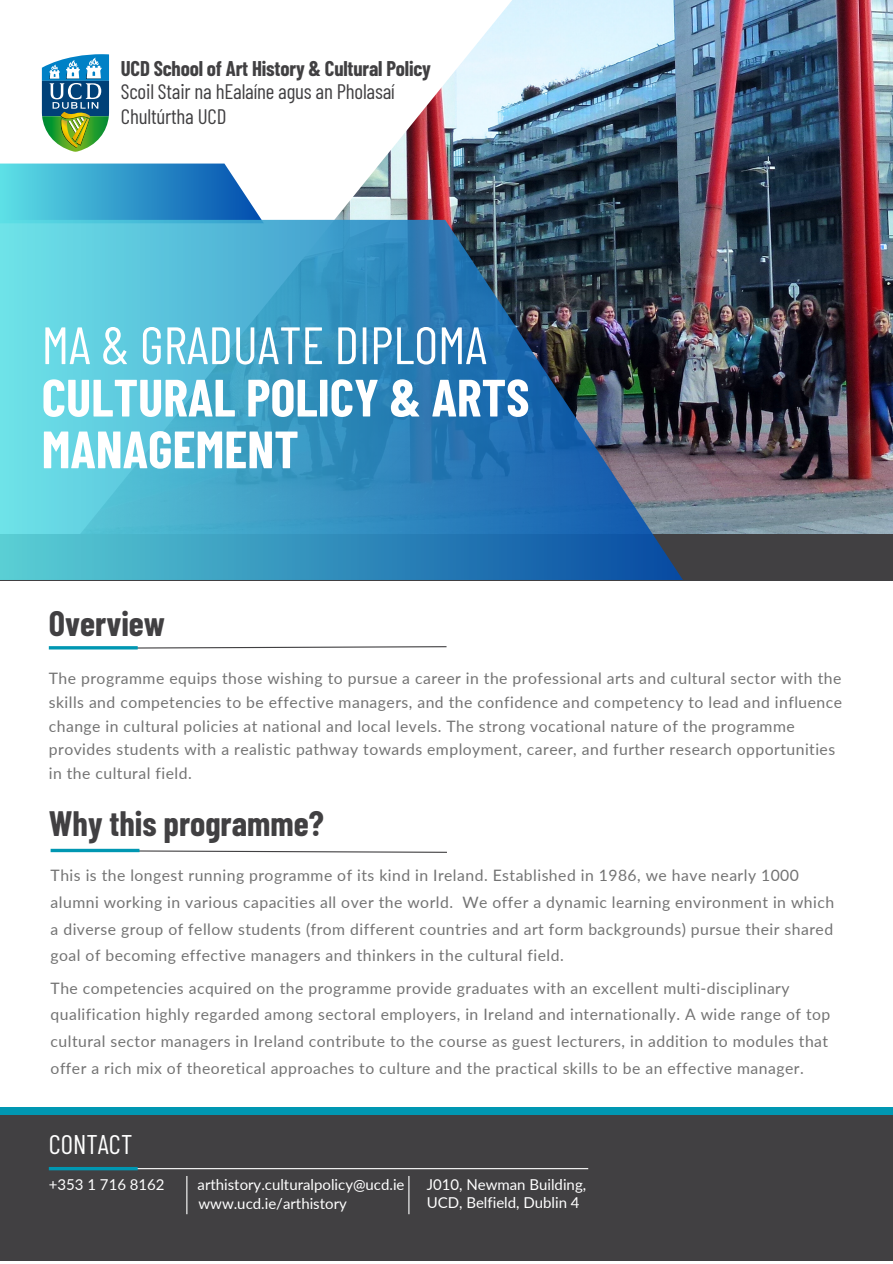
<style>
.page{position:relative;width:893px;height:1264px;background:#fff}
.page>*{position:absolute;margin:0;border:0;box-sizing:border-box;transform-origin:0 0}
.t1{font:700 52.5px/51.8px "Barlow Condensed";color:#fff}
.t2{font:52.5px "Barlow Condensed";color:#fff}
.t3{font:700 34.5px "Barlow Condensed";color:#414042}
.t4{font:27px "Barlow Condensed";color:#fff}
.t5{font:21px/24.8px "Barlow Condensed";letter-spacing:-.01em;color:#414042}
.t6{font:700 20.85px "Barlow Condensed";letter-spacing:-.01em;color:#414042}
.t7{font:15.75px/26.5px "Lato";letter-spacing:.03em;color:#737373}
.t8{font:15px "Lato";color:#fff}
</style>
<div class="page">
<img style="left:109px;top:0;width:783px;height:535px">
<svg style="left:0;top:163px;width:264px;height:57px;background:#44a4d0"></svg>
<div style="left:0;top:535px;width:892px;height:46px;background:#414042"></div>
<svg style="left:0;top:220px;width:683px;height:360px;background:#3e8eb1"></svg>
<div style="left:0;top:1111px;width:892px;height:149px;background:#414042"></div>
<div style="left:0;top:1107px;width:892px;height:7px;background:#0097b2"></div>
<svg style="left:138px;top:646px;width:309px;height:3px"></svg>
<svg style="left:50px;top:849px;width:397px;height:4px"></svg>
<hr style="left:49px;top:646px;width:89px;height:3px;background:#0097b2">
<svg style="left:51px;top:848px;width:88px;height:4px"></svg>
<hr style="left:51px;top:1168px;width:537px;height:1px;background:#fff">
<svg style="left:49px;top:1167px;width:89px;height:3px"></svg>
<hr style="left:186px;top:1175px;width:1px;height:39px;background:#fff">
<hr style="left:408px;top:1175px;width:1px;height:39px;background:#fff">
<img style="left:42px;top:54px;width:67px;height:98px">
<p class="t6" style="left:121px;top:55px;width:311px">UCD School of Art History &amp; Cultural Policy</p>
<p class="t5" style="left:121px;top:78px;width:275px">Scoil Stair na hEalaíne agus an Pholasaí<br>Chultúrtha UCD</p>
<p class="t2" style="left:42px;top:311px;width:446px">MA &amp; GRADUATE DIPLOMA</p>
<p class="t1" style="left:42px;top:369px;width:489px">CULTURAL POLICY &amp; ARTS<br>MANAGEMENT</p>
<p class="t3" style="left:49px;top:601px;width:118px">Overview</p>
<p class="t7" style="left:49px;top:666px;width:794px;line-height:23.5px">The programme equips those wishing to pursue a career in the professional arts and cultural sector with the skills and competencies to be effective managers, and the confidence and competency to lead and influence change in cultural policies at national and local levels. The strong vocational nature of the programme provides students with a realistic pathway towards employment, career, and further research opportunities in the cultural field.</p>
<p class="t3" style="left:49px;top:801px;width:276px">Why this programme?</p>
<p class="t7" style="left:51px;top:862px;width:785px">This is the longest running programme of its kind in Ireland. Established in 1986, we have nearly 1000 alumni working in various capacities all over the world. We offer a dynamic learning environment in which a diverse group of fellow students (from different countries and art form backgrounds) pursue their shared goal of becoming effective managers and thinkers in the cultural field.</p>
<p class="t7" style="left:51px;top:974px;width:781px">The competencies acquired on the programme provide graduates with an excellent multi-disciplinary qualification highly regarded among sectoral employers, in Ireland and internationally. A wide range of top cultural sector managers in Ireland contribute to the course as guest lecturers, in addition to modules that offer a rich mix of theoretical approaches to culture and the practical skills to be an effective manager.</p>
<p class="t4" style="left:49px;top:1126px;width:85px">CONTACT</p>
<p class="t8" style="left:49px;top:1175px;width:117px">+353 1 716 8162</p>
<p class="t8" style="left:197px;top:1175px;width:208px">arthistory.culturalpolicy@ucd.ie</p>
<p class="t8" style="left:426px;top:1175px;width:161px">J010, Newman Building,</p>
<p class="t8" style="left:198px;top:1193px;width:150px">www.ucd.ie/arthistory</p>
<p class="t8" style="left:426px;top:1193px;width:154px">UCD, Belfield, Dublin 4</p>
</div>
